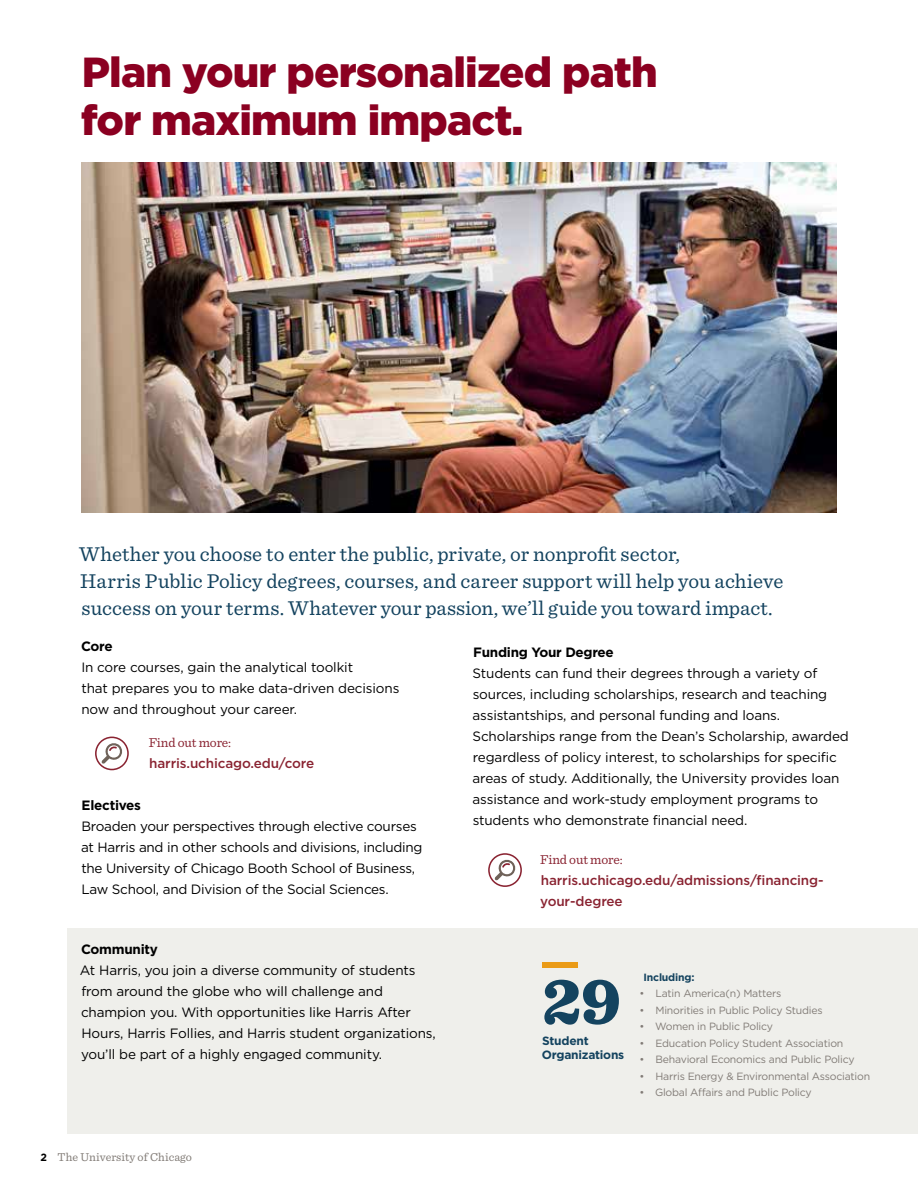
<style>
.page{position:relative;width:918px;height:1188px;background:#fff}
.page>*{position:absolute;margin:0;border:0;box-sizing:border-box;transform-origin:0 0}
.t1{font:900 67.5px "Sentinel";color:#14435f}
.t2{font:900 42px/48px "Gotham";letter-spacing:-.02em;color:#8b0021}
.t3{font:21px/27px "Sentinel";color:#14435f}
.t4{font:13.5px/21px "Gotham";letter-spacing:-.01em;color:#000}
.t5{font:500 13.5px/21px "Gotham";letter-spacing:-.01em;color:#8a2432}
.t6{font:700 13.5px "Gotham";letter-spacing:-.02em;color:#000}
.t7{font:13.5px "Sentinel";letter-spacing:-.01em;color:#8a2432}
.t8{font:12px "Sentinel";letter-spacing:.005em;color:#817b76}
.t9{font:700 12px/13.5px "Gotham";letter-spacing:-.02em;color:#14435f}
.t10{font:10.5px "Gotham";letter-spacing:-.02em;color:#817b76}
.t11{font:700 10.5px "Gotham";letter-spacing:-.02em;color:#14435f}
.s1{font-family:"Gotham";font-weight:700;font-size:10.5px;color:#000}
</style>
<div class="page">
<img style="left:81px;top:162px;width:756px;height:351px">
<div style="left:68px;top:929px;width:850px;height:205px;background:#efefeb"></div>
<div style="left:542px;top:962px;width:36px;height:6px;background:#ea9b17"></div>
<svg style="left:488px;top:853px;width:34px;height:34px"></svg>
<svg style="left:95px;top:737px;width:34px;height:33px"></svg>
<h2 class="t2" style="left:81px;top:48px;width:578px">Plan your personalized path for maximum impact.</h2>
<h3 class="t3" style="left:79px;top:539px;width:706px">Whether you choose to enter the public, private, or nonprofit sector,<br>Harris Public Policy degrees, courses, and career support will help you achieve success on your terms. Whatever your passion, we’ll guide you toward impact.</h3>
<p class="t6" style="left:81px;top:637px;width:33px">Core</p>
<p class="t4" style="left:81px;top:656px;width:320px">In core courses, gain the analytical toolkit<br>that prepares you to make data-driven decisions now and throughout your career.</p>
<p class="t7" style="left:149px;top:732px;width:84px">Find out more:</p>
<p class="t5" style="left:149px;top:753px;width:166px">harris.uchicago.edu/core</p>
<p class="t6" style="left:82px;top:796px;width:61px">Electives</p>
<p class="t4" style="left:81px;top:815px;width:343px">Broaden your perspectives through elective courses at Harris and in other schools and divisions, including the University of Chicago Booth School of Business, Law School, and Division of the Social Sciences.</p>
<p class="t6" style="left:81px;top:940px;width:78px">Community</p>
<p class="t4" style="left:80px;top:959px;width:357px">At Harris, you join a diverse community of students from around the globe who will challenge and champion you. With opportunities like Harris After Hours, Harris Follies, and Harris student organizations, you’ll be part of a highly engaged community.</p>
<p class="t8" style="left:40px;top:1148px;width:153px"><span class="s1">2</span> The University of Chicago</p>
<p class="t6" style="left:473px;top:643px;width:142px">Funding Your Degree</p>
<p class="t4" style="left:473px;top:662px;width:378px">Students can fund their degrees through a variety of sources, including scholarships, research and teaching assistantships, and personal funding and loans.<br>Scholarships range from the Dean’s Scholarship, awarded regardless of policy interest, to scholarships for specific areas of study. Additionally, the University provides loan assistance and work-study employment programs to students who demonstrate financial need.</p>
<p class="t7" style="left:540px;top:849px;width:84px">Find out more:</p>
<p class="t5" style="left:540px;top:870px;width:285px">harris.uchicago.edu/admissions/financing&shy;your-degree</p>
<h1 class="t1" style="left:542px;top:947px;width:81px">29</h1>
<p class="t9" style="left:542px;top:1034px;width:84px">Student<br>Organizations</p>
<p class="t11" style="left:644px;top:970px;width:52px">Including:</p>
<p class="t10" style="left:640px;top:987px;width:143px">• Latin America(n) Matters</p>
<p class="t10" style="left:640px;top:1004px;width:185px">• Minorities in Public Policy Studies</p>
<p class="t10" style="left:640px;top:1020px;width:135px">• Women in Public Policy</p>
<p class="t10" style="left:640px;top:1037px;width:205px">• Education Policy Student Association</p>
<p class="t10" style="left:640px;top:1053px;width:217px">• Behavioral Economics and Public Policy</p>
<p class="t10" style="left:640px;top:1070px;width:232px">• Harris Energy &amp; Environmental Association</p>
<p class="t10" style="left:640px;top:1086px;width:174px">• Global Affairs and Public Policy</p>
</div>
